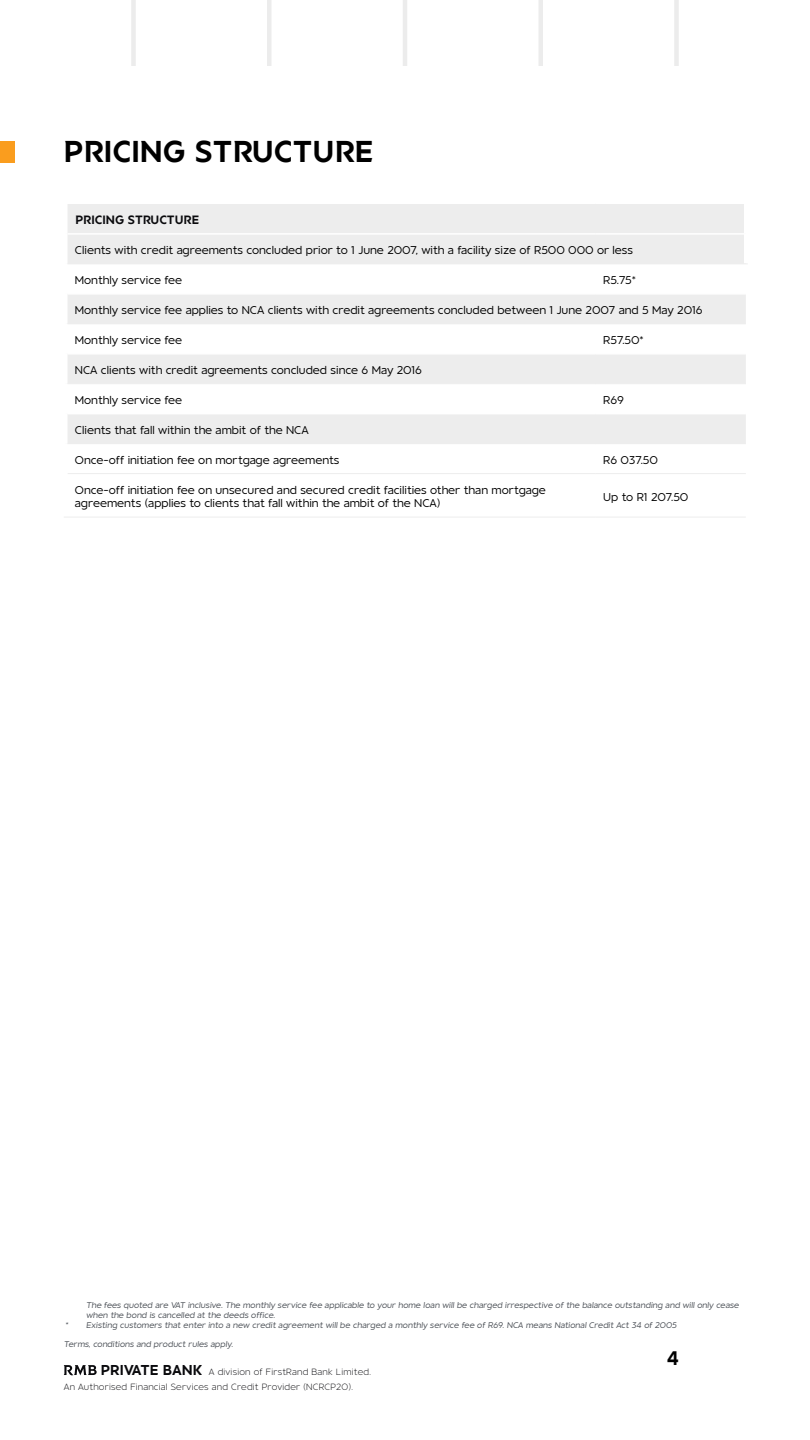
<style>
.page{position:relative;width:810px;height:1440px;background:#fff}
.page>*{position:absolute;margin:0;border:0;box-sizing:border-box;transform-origin:0 0}
.t1{font:30px "RMB Sans Display";color:#000}
.t2{font:19.5px "RMB Sans Display";color:#000}
.t3{font:12px "RMB Sans Display";color:#0a0a0d}
.t4{font:11.25px/13.5px "RMB Sans";color:#000}
.t5{font:300 9px/14.4px "RMB Sans";letter-spacing:.025em;color:#0a0a0d}
.t6{font:italic 8.25px "RMB Sans";color:#4a4f55}
.s1{font-weight:800;font-size:14.25px}
</style>
<div class="page">
<div style="left:0;top:141px;width:14px;height:21px;background:#fa9d1e"></div>
<svg style="left:68px;top:204px;width:678px;height:239px;fill:#ededed"></svg>
<hr style="left:596px;top:473px;width:150px;height:1px;background:#ededed">
<hr style="left:68px;top:473px;width:528px;height:1px;background:#ededed">
<hr style="left:64px;top:517px;width:532px;height:1px;background:#ededed">
<hr style="left:596px;top:517px;width:150px;height:1px;background:#ededed">
<hr style="left:744px;top:204px;width:4px;height:30px;background:#fff">
<hr style="left:68px;top:233px;width:528px;height:2px;background:#fff">
<hr style="left:596px;top:233px;width:148px;height:2px;background:#fff">
<hr style="left:744px;top:234px;width:4px;height:29px;background:#fff">
<hr style="left:68px;top:263px;width:528px;height:1px;background:#ededed">
<hr style="left:596px;top:263px;width:152px;height:1px;background:#ededed">
<hr style="left:68px;top:293px;width:528px;height:2px;background:#fff">
<hr style="left:596px;top:293px;width:150px;height:2px;background:#fff">
<hr style="left:68px;top:323px;width:528px;height:1px;background:#ededed">
<hr style="left:596px;top:323px;width:150px;height:1px;background:#ededed">
<hr style="left:68px;top:353px;width:528px;height:2px;background:#fff">
<hr style="left:596px;top:353px;width:150px;height:2px;background:#fff">
<hr style="left:68px;top:383px;width:528px;height:1px;background:#ededed">
<hr style="left:596px;top:383px;width:150px;height:1px;background:#ededed">
<hr style="left:68px;top:413px;width:528px;height:1px;background:#fff">
<hr style="left:596px;top:413px;width:150px;height:1px;background:#fff">
<hr style="left:68px;top:443px;width:528px;height:1px;background:#ededed">
<hr style="left:596px;top:443px;width:150px;height:1px;background:#ededed">
<div style="left:674px;top:0;width:5px;height:66px;background:#ececec"></div>
<div style="left:538px;top:0;width:5px;height:66px;background:#ececec"></div>
<hr style="left:403px;top:0;width:4px;height:66px;background:#ececec">
<div style="left:267px;top:0;width:5px;height:66px;background:#ececec"></div>
<div style="left:131px;top:0;width:5px;height:66px;background:#ececec"></div>
<svg style="left:64px;top:1365px;width:33px;height:10px"></svg>
<h1 class="t1" style="left:64px;top:135px;width:311px">PRICING STRUCTURE</h1>
<p class="t3" style="left:75px;top:213px;width:125px">PRICING STRUCTURE</p>
<p class="t4" style="left:75px;top:243px;width:560px">Clients with credit agreements concluded prior to 1 June 2007, with a facility size of R500 000 or less</p>
<p class="t4" style="left:75px;top:273px;width:109px">Monthly service fee</p>
<p class="t4" style="left:603px;top:273px;width:34px">R5.75*</p>
<p class="t4" style="left:75px;top:303px;width:629px">Monthly service fee applies to NCA clients with credit agreements concluded between 1 June 2007 and 5 May 2016</p>
<p class="t4" style="left:75px;top:333px;width:109px">Monthly service fee</p>
<p class="t4" style="left:603px;top:333px;width:42px">R57.50*</p>
<p class="t4" style="left:75px;top:363px;width:349px">NCA clients with credit agreements concluded since 6 May 2016</p>
<p class="t4" style="left:75px;top:393px;width:109px">Monthly service fee</p>
<p class="t4" style="left:603px;top:393px;width:22px">R69</p>
<p class="t4" style="left:75px;top:423px;width:235px">Clients that fall within the ambit of the NCA</p>
<p class="t4" style="left:75px;top:453px;width:266px">Once-off initiation fee on mortgage agreements</p>
<p class="t4" style="left:603px;top:453px;width:56px">R6 037.50</p>
<p class="t4" style="left:75px;top:483px;width:472px">Once-off initiation fee on unsecured and secured credit facilities other than mortgage agreements (applies to clients that fall within the ambit of the NCA)</p>
<p class="t4" style="left:603px;top:490px;width:87px">Up to R1 207.50</p>
<p class="t6" style="left:86px;top:1300px;width:654px">The fees quoted are VAT inclusive. The monthly service fee applicable to your home loan will be charged irrespective of the balance outstanding and will only cease</p>
<p class="t6" style="left:86px;top:1310px;width:190px">when the bond is cancelled at the deeds office.</p>
<p class="t6" style="left:65px;top:1320px;width:613px">* Existing customers that enter into a new credit agreement will be charged a monthly service fee of R69. NCA means National Credit Act 34 of 2005</p>
<p class="t6" style="left:64px;top:1340px;width:171px">Terms, conditions and product rules apply.</p>
<p class="t5" style="left:64px;top:1365px;width:309px;text-indent:37px"><span class="s1">PRIVATE BANK</span> A division of FirstRand Bank Limited.<br>An Authorised Financial Services and Credit Provider (NCRCP20).</p>
<h2 class="t2" style="left:666px;top:1346px;width:14px">4</h2>
</div>
